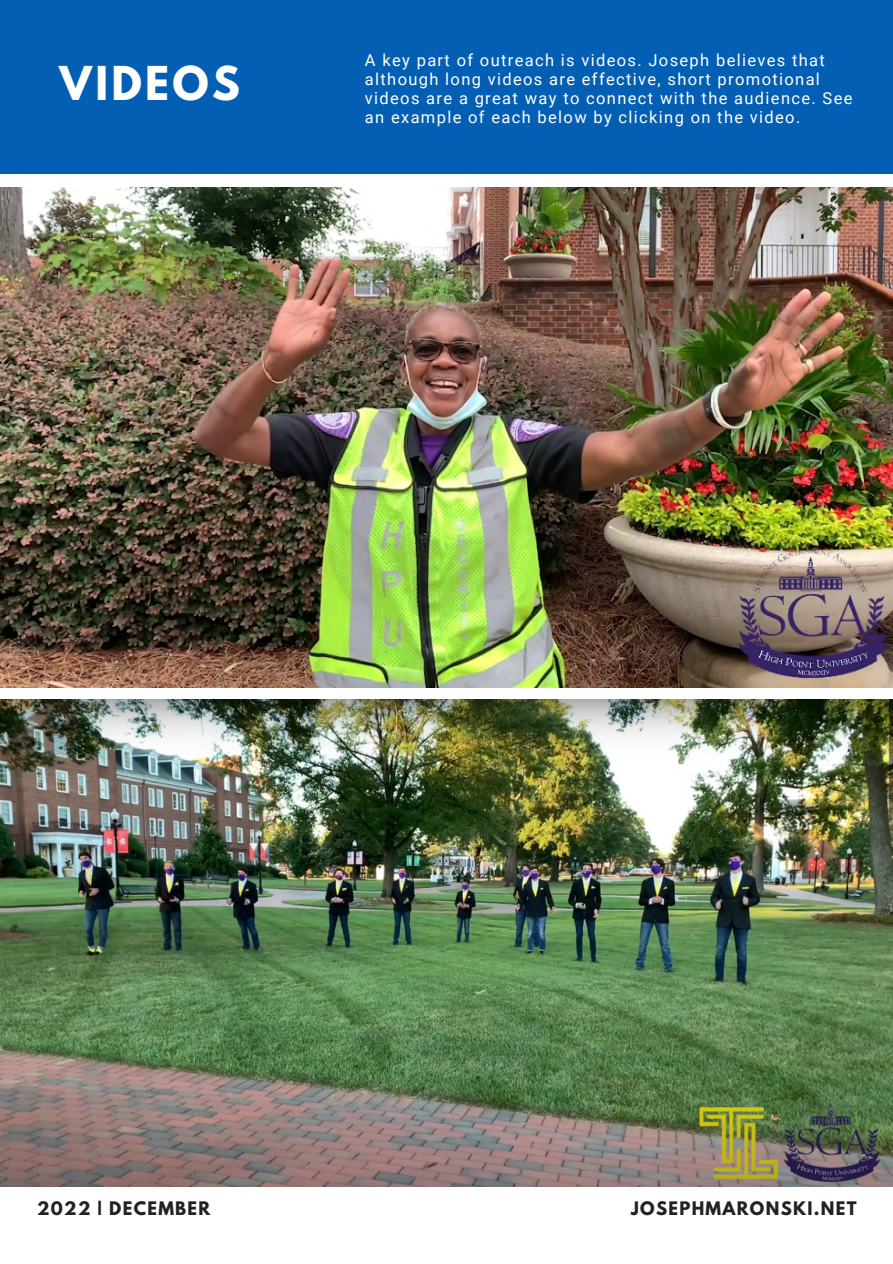
<style>
.page{position:relative;width:893px;height:1264px;background:#fff}
.page>*{position:absolute;margin:0;border:0;box-sizing:border-box;transform-origin:0 0}
.t1{font:700 41.25px "League Spartan";letter-spacing:.08em;color:#fff}
.t2{font:16.5px/19px "Roboto";letter-spacing:.08em;color:#fff}
.t3{font:700 16.5px "League Spartan";letter-spacing:.08em;color:#222}
</style>
<div class="page">
<div style="left:0;top:0;width:892px;height:173px;background:#025fb4"></div>
<img style="left:0;top:187px;width:892px;height:500px">
<img style="left:0;top:699px;width:892px;height:486px">
<h1 class="t1" style="left:60px;top:63px;width:182px">VIDEOS</h1>
<p class="t2" style="left:365px;top:50px;width:489px">A key part of outreach is videos. Joseph believes that although long videos are effective, short promotional videos are a great way to connect with the audience. See an example of each below by clicking on the video.</p>
<p class="t3" style="left:37px;top:1200px;width:175px">2022 | DECEMBER</p>
<p class="t3" style="left:631px;top:1200px;width:227px">JOSEPHMARONSKI.NET</p>
</div>
